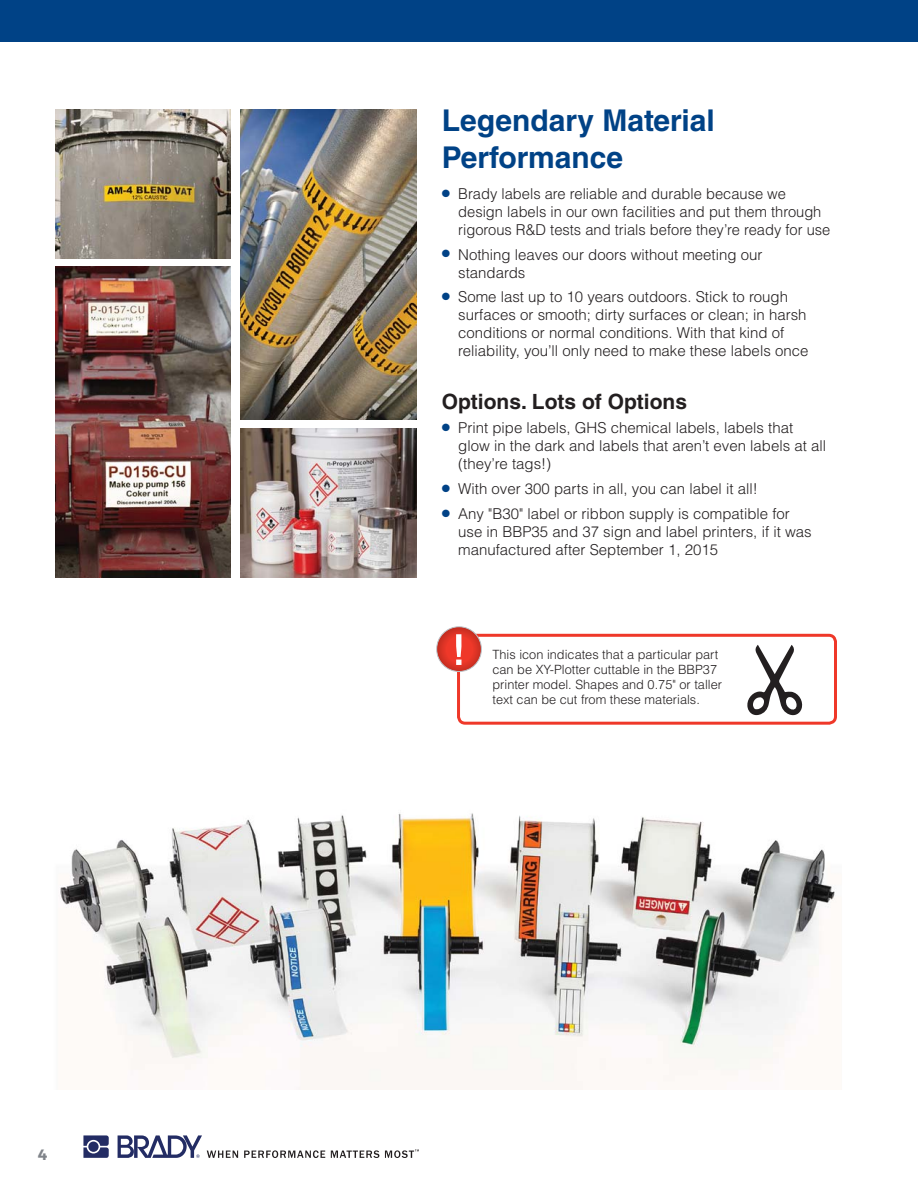
<style>
.page{position:relative;width:918px;height:1188px;background:#fff}
.page>*{position:absolute;margin:0;border:0;box-sizing:border-box;transform-origin:0 0}
.t1{font:700 30px/36.9px "Helvetica LT Std";color:#004286}
.t2{font:700 21px "Helvetica LT Std";color:#231f20}
.t3{font:300 15px/18px "Helvetica LT Std";color:#231f20}
.t4{font:700 15px "Montserrat";color:#80848a}
.t5{font:300 12.75px/15px "Helvetica LT Std";color:#231f20}
</style>
<div class="page">
<svg style="left:83px;top:1135px;width:26px;height:23px"></svg>
<div style="left:88px;top:1142px;width:11px;height:10px;background:#232c64;border-radius:50%"></div>
<svg style="left:118px;top:1135px;width:120px;height:23px"></svg>
<svg style="left:244px;top:1150px;width:81px;height:8px"></svg>
<svg style="left:331px;top:1150px;width:48px;height:8px"></svg>
<svg style="left:385px;top:1149px;width:34px;height:9px"></svg>
<div style="left:0;top:0;width:918px;height:41px;background:#004286"></div>
<img style="left:60px;top:813px;width:775px;height:277px">
<img style="left:55px;top:110px;width:176px;height:148px">
<img style="left:55px;top:267px;width:176px;height:310px">
<img style="left:240px;top:110px;width:176px;height:309px">
<img style="left:240px;top:429px;width:176px;height:148px">
<div style="left:457px;top:634px;width:380px;height:91px;border:3px solid #ef3829;border-radius:7px"></div>
<svg style="left:437px;top:627px;width:44px;height:45px"></svg>
<div style="left:436px;top:626px;width:46px;height:46px;border:1px solid #bcc1c6;border-radius:50%"></div>
<svg style="left:456px;top:634px;width:6px;height:31px"></svg>
<svg style="left:747px;top:645px;width:55px;height:70px"></svg>
<p class="t4" style="left:38px;top:1148px;width:11px">4</p>
<h1 class="t1" style="left:442px;top:105px;width:275px">Legendary Material<br>Performance</h1>
<p class="t3" style="left:458px;top:186px;width:374px">Brady labels are reliable and durable because we design labels in our own facilities and put them through rigorous R&amp;D tests and trials before they’re ready for use</p>
<p class="t3" style="left:458px;top:247px;width:306px">Nothing leaves our doors without meeting our standards</p>
<p class="t3" style="left:458px;top:289px;width:352px">Some last up to 10 years outdoors. Stick to rough surfaces or smooth; dirty surfaces or clean; in harsh conditions or normal conditions. With that kind of reliability, you’ll only need to make these labels once</p>
<h2 class="t2" style="left:442px;top:394px;width:247px">Options. Lots of Options</h2>
<p class="t3" style="left:458px;top:420px;width:369px">Print pipe labels, GHS chemical labels, labels that glow in the dark and labels that aren’t even labels at all (they’re tags!)</p>
<p class="t3" style="left:458px;top:478px;width:333px;line-height:24.8px">With over 300 parts in all, you can label it all!<br>Any "B30" label or ribbon supply is compatible for</p>
<p class="t3" style="left:458px;top:524px;width:355px">use in BBP35 and 37 sign and label printers, if it was manufactured after September 1, 2015</p>
<p class="t5" style="left:492px;top:648px;width:231px">This icon indicates that a particular part can be XY-Plotter cuttable in the BBP37 printer model. Shapes and 0.75" or taller text can be cut from these materials.</p>
</div>
